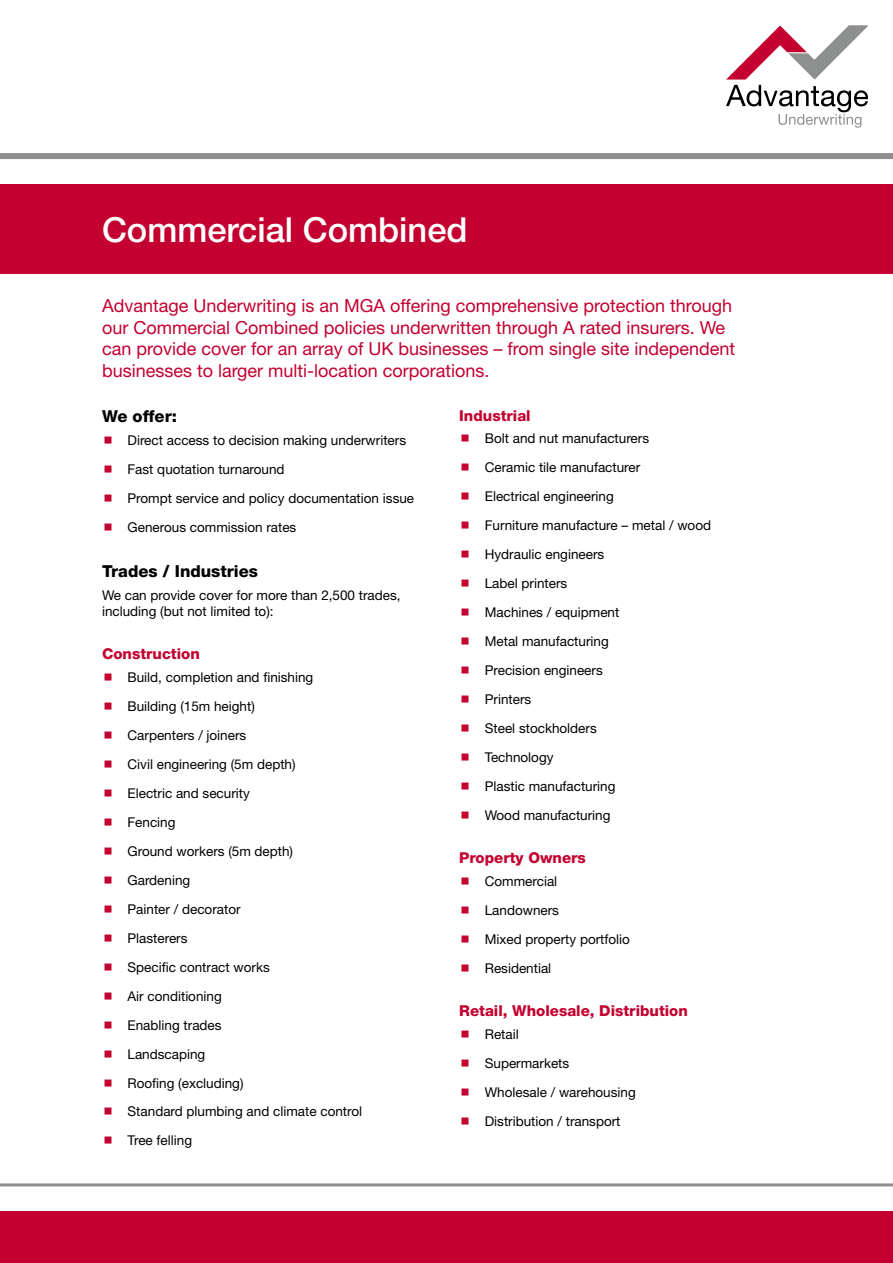
<style>
.page{position:relative;width:893px;height:1263px;background:#fff}
.page>*{position:absolute;margin:0;border:0;box-sizing:border-box;transform-origin:0 0}
.t1{font:500 34.5px "Helvetica Neue LT Std";color:#fff}
.t2{font:18px/21.6px "Helvetica Neue LT Std";color:#c3002f}
.t3{font:800 16.5px "Helvetica Neue LT Std";color:#000}
.t4{font:800 15px "Helvetica Neue LT Std";color:#c3002f}
.t5{font:13.5px/29px "Helvetica Neue LT Std";color:#000}
</style>
<div class="page">
<div style="left:0;top:185px;width:893px;height:89px;background:#c3002f"></div>
<div style="left:0;top:153px;width:893px;height:6px;background:#8e9090"></div>
<hr style="left:0;top:1183px;width:893px;height:3px;background:#8e9090">
<div style="left:0;top:1212px;width:893px;height:51px;background:#c3002f"></div>
<svg style="left:726px;top:26px;width:141px;height:102px"></svg>
<h1 class="t1" style="left:102px;top:209px;width:367px">Commercial Combined</h1>
<p class="t2" style="left:102px;top:295px;width:635px">Advantage Underwriting is an MGA offering comprehensive protection through our Commercial Combined policies underwritten through A rated insurers. We can provide cover for an array of UK businesses – from single site independent businesses to larger multi-location corporations.</p>
<p class="t3" style="left:102px;top:407px;width:76px">We offer:</p>
<p class="t5" style="left:128px;top:425px;width:288px">Direct access to decision making underwriters Fast quotation turnaround<br>Prompt service and policy documentation issue Generous commission rates</p>
<p class="t3" style="left:102px;top:561px;width:157px">Trades / Industries</p>
<p class="t5" style="left:102px;top:587px;width:300px;line-height:16.2px">We can provide cover for more than 2,500 trades, including (but not limited to):</p>
<p class="t4" style="left:102px;top:645px;width:99px">Construction</p>
<p class="t5" style="left:128px;top:663px;width:236px">Build, completion and finishing<br>Building (15m height)<br>Carpenters / joiners<br>Civil engineering (5m depth)<br>Electric and security<br>Fencing<br>Ground workers (5m depth)<br>Gardening<br>Painter / decorator<br>Plasterers<br>Specific contract works<br>Air conditioning<br>Enabling trades<br>Landscaping<br>Roofing (excluding)<br>Standard plumbing and climate control<br>Tree felling</p>
<p class="t4" style="left:459px;top:406px;width:73px">Industrial</p>
<p class="t5" style="left:485px;top:424px;width:228px">Bolt and nut manufacturers<br>Ceramic tile manufacturer<br>Electrical engineering<br>Furniture manufacture – metal / wood<br>Hydraulic engineers<br>Label printers<br>Machines / equipment<br>Metal manufacturing<br>Precision engineers<br>Printers<br>Steel stockholders<br>Technology<br>Plastic manufacturing<br>Wood manufacturing</p>
<p class="t4" style="left:459px;top:849px;width:128px">Property Owners</p>
<p class="t5" style="left:485px;top:866px;width:147px">Commercial<br>Landowners<br>Mixed property portfolio<br>Residential</p>
<p class="t4" style="left:459px;top:1002px;width:230px">Retail, Wholesale, Distribution</p>
<p class="t5" style="left:485px;top:1019px;width:152px">Retail<br>Supermarkets<br>Wholesale / warehousing<br>Distribution / transport</p>
</div>
